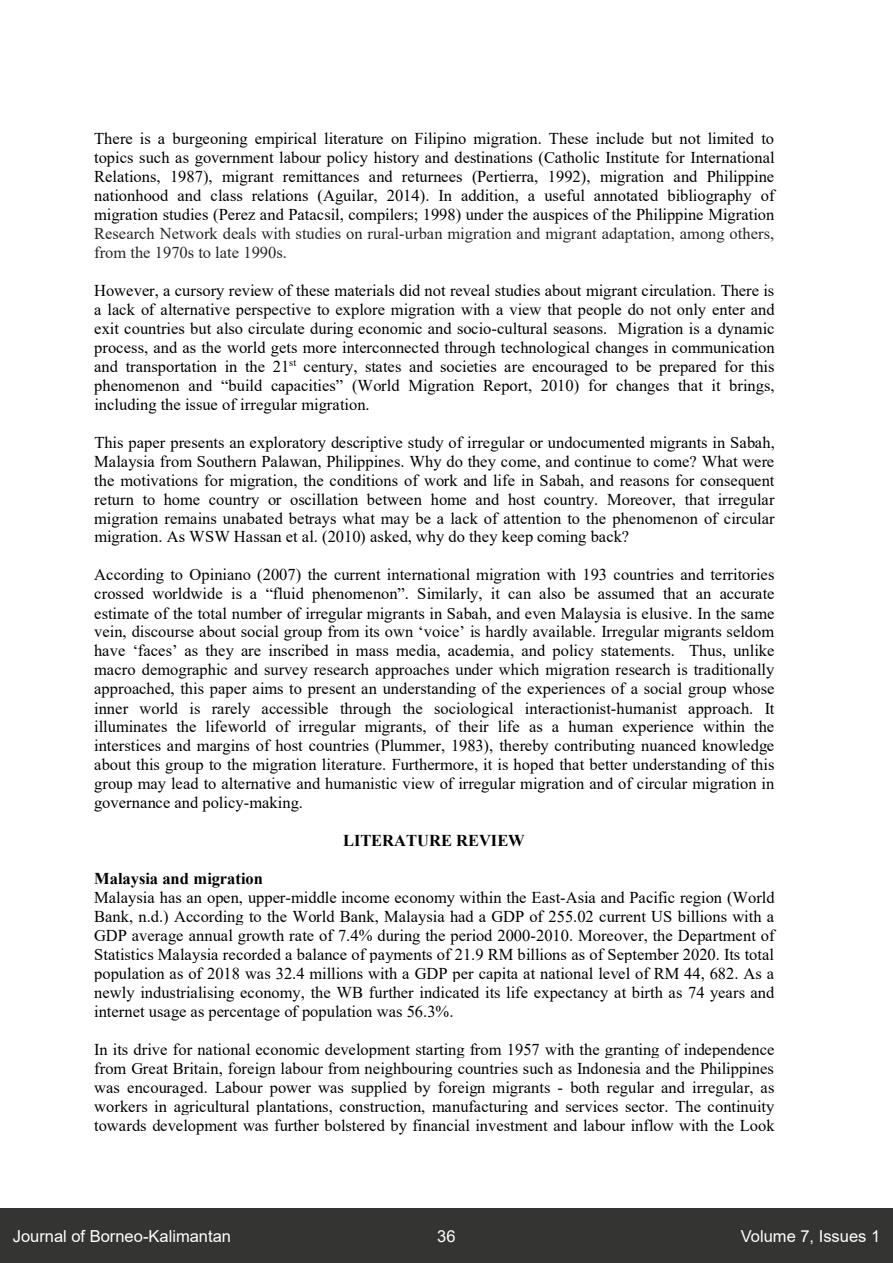
<style>
.page{position:relative;width:893px;height:1263px;background:#fff}
.page>*{position:absolute;margin:0;border:0;box-sizing:border-box;transform-origin:0 0}
.t1{font:16.5px/19px "Times New Roman";color:#000;text-align:justify}
.t2{font:16.5px "Arial";color:#fff}
.t3{font:700 16.5px "Times New Roman";color:#000}
.s1{color:#262626}
.s2{font-weight:700}
</style>
<div class="page">
<div style="left:0;top:1209px;width:893px;height:54px;background:#343432"></div>
<p class="t1" style="left:94px;top:129px;width:682px">There is a burgeoning empirical literature on Filipino migration. These include but not limited to topics such as government labour policy history and destinations (Catholic Institute for International Relations, 1987), migrant remittances and returnees (Pertierra, 1992), migration and Philippine nationhood and class relations (Aguilar, 2014). In addition, a useful annotated bibliography of migration studies (Perez and Patacsil, compilers; 1998) under the auspices of the Philippine Migration <span class="s1">Research Network deals with studies on rural-urban migration and migrant adaptation, among others, from the 1970s to late 1990s.</span></p>
<p class="t1" style="left:94px;top:280px;width:682px">However, a cursory review of these materials did not reveal studies about migrant circulation. There is a lack of alternative perspective to explore migration with a view that people do not only enter and exit countries but also circulate during economic and socio-cultural seasons. Migration is a dynamic process, and as the world gets more interconnected through technological changes in communication and transportation in the 21<sup>st</sup> century, states and societies are encouraged to be prepared for this phenomenon and “build capacities” (World Migration Report, 2010) for changes that it brings, including the issue of irregular migration.</p>
<p class="t1" style="left:94px;top:432px;width:682px">This paper presents an exploratory descriptive study of irregular or undocumented migrants in Sabah, Malaysia from Southern Palawan, Philippines. Why do they come, and continue to come? What were the motivations for migration, the conditions of work and life in Sabah, and reasons for consequent return to home country or oscillation between home and host country. Moreover, that irregular migration remains unabated betrays what may be a lack of attention to the phenomenon of circular migration. As WSW Hassan et al. (2010) asked, why do they keep coming back?</p>
<p class="t1" style="left:94px;top:565px;width:682px">According to Opiniano (2007) the current international migration with 193 countries and territories crossed worldwide is a “fluid phenomenon”. Similarly, it can also be assumed that an accurate estimate of the total number of irregular migrants in Sabah, and even Malaysia is elusive. In the same vein, discourse about social group from its own ‘voice’ is hardly available. Irregular migrants seldom have ‘faces’ as they are inscribed in mass media, academia, and policy statements. Thus, unlike macro demographic and survey research approaches under which migration research is traditionally approached, this paper aims to present an understanding of the experiences of a social group whose inner world is rarely accessible through the sociological interactionist-humanist approach. It illuminates the lifeworld of irregular migrants, of their life as a human experience within the interstices and margins of host countries (Plummer, 1983), thereby contributing nuanced knowledge about this group to the migration literature. Furthermore, it is hoped that better understanding of this group may lead to alternative and humanistic view of irregular migration and of circular migration in governance and policy-making.</p>
<p class="t3" style="left:343px;top:829px;width:183px">LITERATURE REVIEW</p>
<p class="t1" style="left:94px;top:869px;width:682px;text-align:left"><span class="s2">Malaysia and migration<br></span>Malaysia has an open, upper-middle income economy within the East-Asia and Pacific region (World Bank, n.d.) According to the World Bank, Malaysia had a GDP of 255.02 current US billions with a GDP average annual growth rate of 7.4% during the period 2000-2010. Moreover, the Department of Statistics Malaysia recorded a balance of payments of 21.9 RM billions as of September 2020. Its total population as of 2018 was 32.4 millions with a GDP per capita at national level of RM 44, 682. As a newly industrialising economy, the WB further indicated its life expectancy at birth as 74 years and internet usage as percentage of population was 56.3%.</p>
<p class="t1" style="left:94px;top:1039px;width:682px">In its drive for national economic development starting from 1957 with the granting of independence from Great Britain, foreign labour from neighbouring countries such as Indonesia and the Philippines was encouraged. Labour power was supplied by foreign migrants - both regular and irregular, as workers in agricultural plantations, construction, manufacturing and services sector. The continuity towards development was further bolstered by financial investment and labour inflow with the Look</p>
<p class="t2" style="left:13px;top:1224px;width:220px">Journal of Borneo-Kalimantan</p>
<p class="t2" style="left:437px;top:1224px;width:20px">36</p>
<p class="t2" style="left:741px;top:1224px;width:141px">Volume 7, Issues 1</p>
</div>
